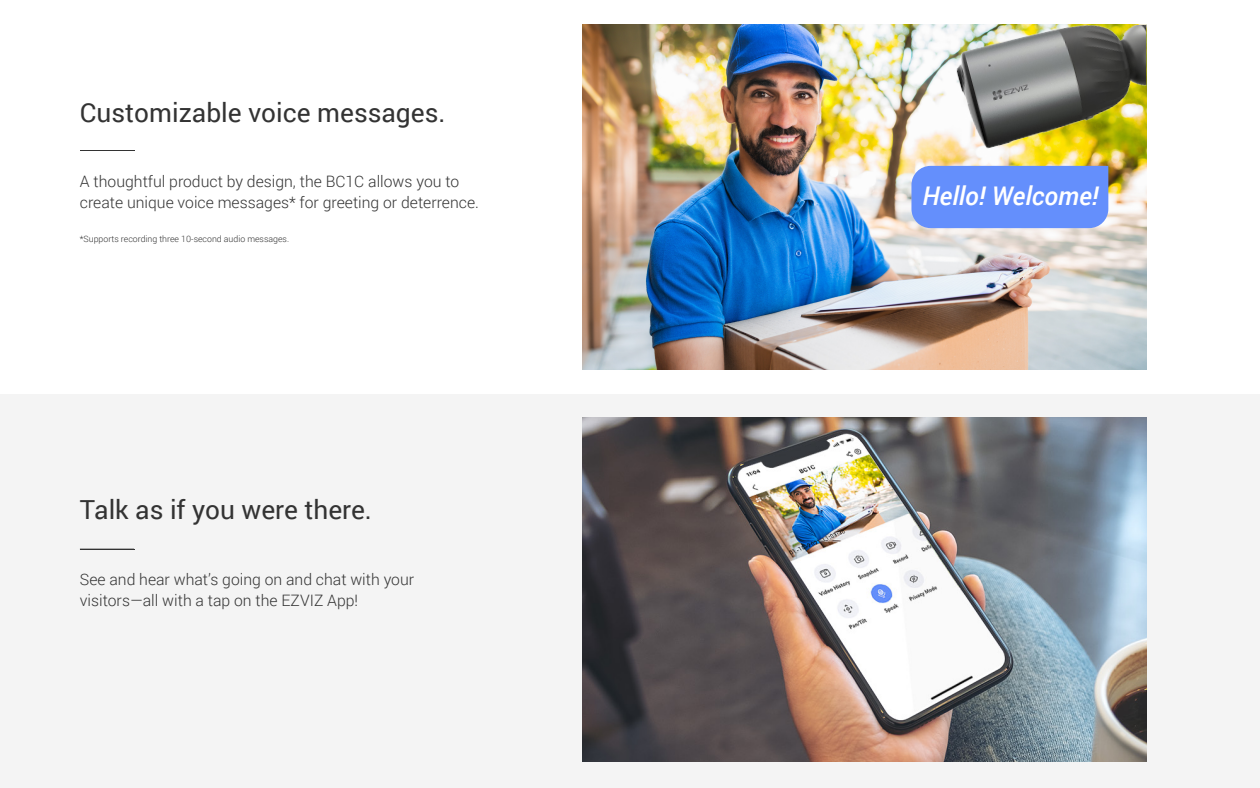
<style>
.page{position:relative;width:1260px;height:788px;background:#fff}
.page>*{position:absolute;margin:0;border:0;box-sizing:border-box;transform-origin:0 0}
.t1{font:26.25px "Roboto";color:#333}
.t2{font:italic 500 25.72px "Roboto";color:#fff}
.t3{font:300 15.75px/21px "Roboto";color:#333}
.t4{font:300 8.75px "Roboto";color:#333}
</style>
<div class="page">
<div style="left:0;top:394px;width:1260px;height:394px;background:#f4f4f4"></div>
<hr style="left:80px;top:150px;width:54px;height:1px;background:#333">
<img style="left:582px;top:25px;width:564px;height:344px">
<img style="left:582px;top:417px;width:564px;height:344px">
<img style="left:796px;top:25px;width:350px;height:226px">
<div style="left:911px;top:166px;width:197px;height:62px;background:#648ffc"></div>
<hr style="left:80px;top:548px;width:54px;height:1px;background:#333">
<h1 class="t1" style="left:80px;top:94px;width:367px">Customizable voice messages.</h1>
<p class="t3" style="left:80px;top:170px;width:400px">A thoughtful product by design, the BC1C allows you to create unique voice messages* for greeting or deterrence.</p>
<p class="t4" style="left:80px;top:232px;width:211px">*Supports recording three 10-second audio messages.</p>
<h1 class="t1" style="left:80px;top:491px;width:294px">Talk as if you were there.</h1>
<p class="t3" style="left:80px;top:568px;width:336px">See and hear what’s going on and chat with your visitors—all with a tap on the EZVIZ App!</p>
<h2 class="t2" style="left:922px;top:177px;width:178px">Hello! Welcome!</h2>
</div>
